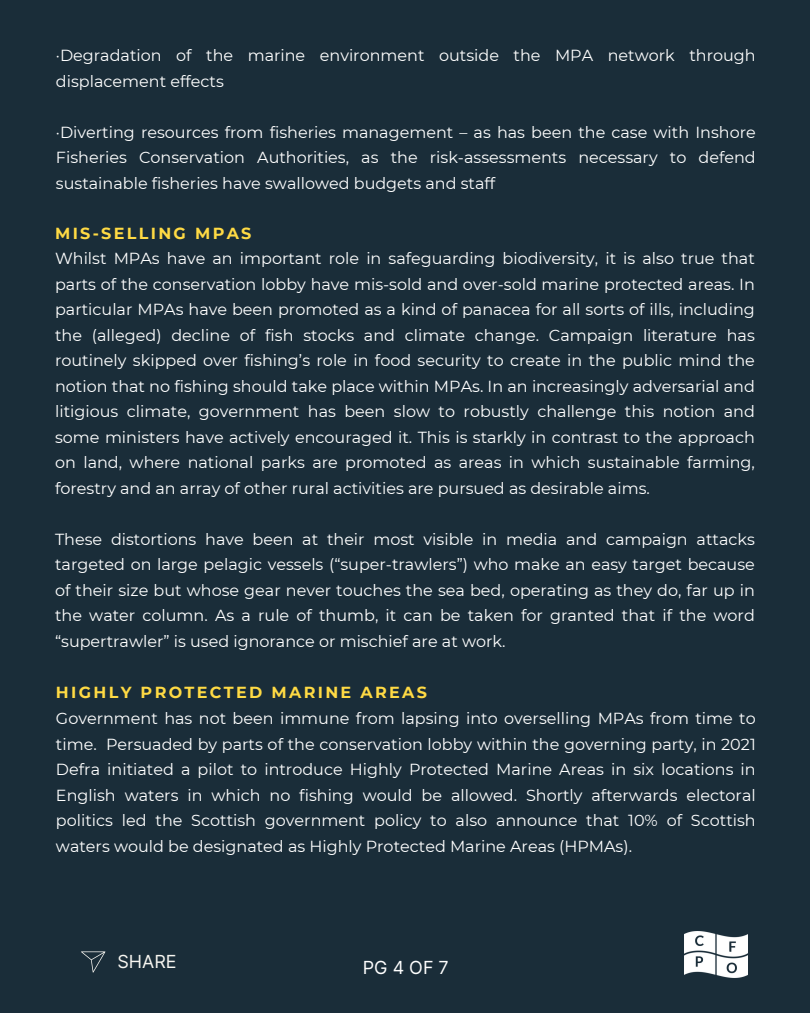
<style>
.page{position:relative;width:810px;height:1013px;background:#fff}
.page>*{position:absolute;margin:0;border:0;box-sizing:border-box;transform-origin:0 0}
.t1{font:18px "Inter";letter-spacing:.28em;color:#fff}
.t2{font:18px "Inter";color:#f7f6f1}
.t3{font:16px/25.5px "Montserrat";color:#fff;text-align:justify}
.t4{font:700 16px "Montserrat";letter-spacing:.145em;color:#ffda44}
</style>
<div class="page">
<div style="left:0;top:0;width:810px;height:1012px;background:#1a2d39"></div>
<svg style="left:81px;top:951px;width:24px;height:21px"></svg>
<img style="left:684px;top:932px;width:63px;height:45px">
<p class="t3" style="left:56px;top:43px;width:701px">·Degradation of the marine environment outside the MPA network through displacement effects</p>
<p class="t3" style="left:56px;top:119px;width:701px">·Diverting resources from fisheries management – as has been the case with Inshore Fisheries Conservation Authorities, as the risk-assessments necessary to defend sustainable fisheries have swallowed budgets and staff</p>
<p class="t4" style="left:55px;top:223px;width:198px">MIS-SELLING MPAS</p>
<p class="t3" style="left:55px;top:245px;width:701px">Whilst MPAs have an important role in safeguarding biodiversity, it is also true that parts of the conservation lobby have mis-sold and over-sold marine protected areas. In particular MPAs have been promoted as a kind of panacea for all sorts of ills, including the (alleged) decline of fish stocks and climate change. Campaign literature has routinely skipped over fishing’s role in food security to create in the public mind the notion that no fishing should take place within MPAs. In an increasingly adversarial and litigious climate, government has been slow to robustly challenge this notion and some ministers have actively encouraged it. This is starkly in contrast to the approach on land, where national parks are promoted as areas in which sustainable farming, forestry and an array of other rural activities are pursued as desirable aims.</p>
<p class="t3" style="left:55px;top:526px;width:701px">These distortions have been at their most visible in media and campaign attacks targeted on large pelagic vessels (“super-trawlers”) who make an easy target because of their size but whose gear never touches the sea bed, operating as they do, far up in the water column. As a rule of thumb, it can be taken for granted that if the word “supertrawler” is used ignorance or mischief are at work.</p>
<p class="t4" style="left:56px;top:683px;width:372px">HIGHLY PROTECTED MARINE AREAS</p>
<p class="t3" style="left:56px;top:705px;width:701px">Government has not been immune from lapsing into overselling MPAs from time to time. Persuaded by parts of the conservation lobby within the governing party, in 2021<br>Defra initiated a pilot to introduce Highly Protected Marine Areas in six locations in English waters in which no fishing would be allowed. Shortly afterwards electoral politics led the Scottish government policy to also announce that 10% of Scottish waters would be designated as Highly Protected Marine Areas (HPMAs).</p>
<h1 class="t2" style="left:117px;top:951px;width:61px">SHARE</h1>
<h1 class="t1" style="left:363px;top:957px;width:88px">PG4OF7</h1>
</div>
